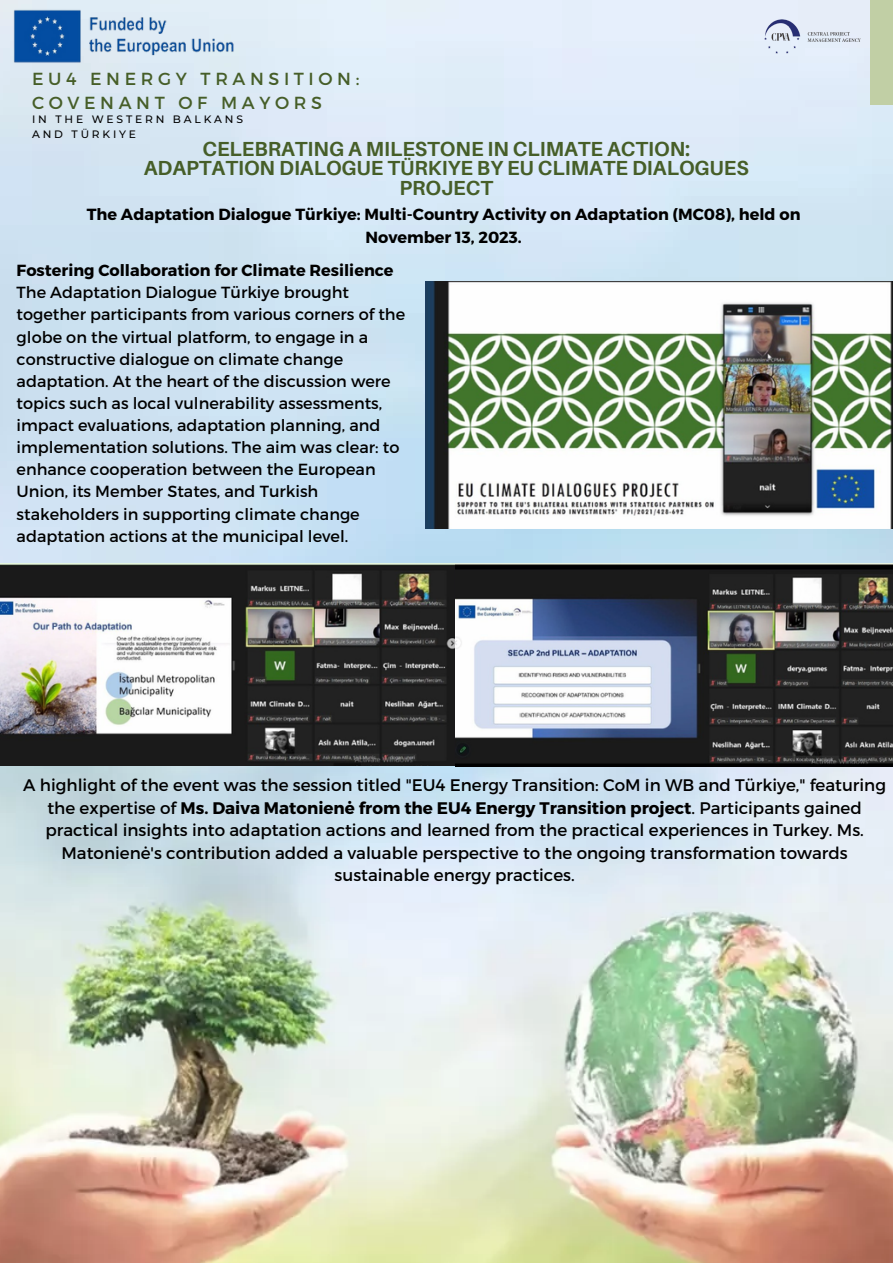
<style>
.page{position:relative;width:893px;height:1264px;background:#fff}
.page>*{position:absolute;margin:0;border:0;box-sizing:border-box;transform-origin:0 0}
.t1{font:700 20.4px/19.6px "Aileron";color:#465e28;text-align:center}
.t2{font:17.4px "Montserrat";letter-spacing:.265em;color:#465e28}
.t3{font:16.8px/22.5px "Montserrat";color:#000;text-align:center}
.t4{font:16.05px/22px "Montserrat";color:#000}
.t5{font:700 16.05px/22.5px "Montserrat";color:#000;text-align:center}
.t6{font:500 10.65px/14.7px "Montserrat";letter-spacing:.265em;color:#000}
.s1{font-weight:700}
</style>
<div class="page">
<img style="left:0;top:0;width:892px;height:563px">
<div style="left:869px;top:0;width:23px;height:105px;background:#c1cfa5"></div>
<img style="left:7px;top:8px;width:238px;height:57px">
<img style="left:758px;top:8px;width:111px;height:57px">
<img style="left:0;top:766px;width:892px;height:496px">
<img style="left:426px;top:281px;width:466px;height:247px">
<img style="left:0;top:563px;width:892px;height:203px">
<p class="t2" style="left:32px;top:67px;width:329px">EU4 ENERGY TRANSITION:</p>
<p class="t2" style="left:32px;top:92px;width:291px">COVENANT OF MAYORS</p>
<p class="t6" style="left:32px;top:112px;width:212px">IN THE WESTERN BALKANS<br>AND TÜRKIYE</p>
<p class="t1" style="left:144px;top:138px;width:606px">CELEBRATING A MILESTONE IN CLIMATE ACTION:<br>ADAPTATION DIALOGUE TÜRKIYE BY EU CLIMATE DIALOGUES<br>PROJECT</p>
<p class="t5" style="left:87px;top:202px;width:715px">The Adaptation Dialogue Türkiye: Multi-Country Activity on Adaptation (MC08), held on<br>November 13, 2023.</p>
<p class="t5" style="left:17px;top:258px;width:378px">Fostering Collaboration for Climate Resilience</p>
<p class="t4" style="left:17px;top:281px;width:390px">The Adaptation Dialogue Türkiye brought together participants from various corners of the globe on the virtual platform, to engage in a constructive dialogue on climate change adaptation. At the heart of the discussion were topics such as local vulnerability assessments, impact evaluations, adaptation planning, and implementation solutions. The aim was clear: to enhance cooperation between the European Union, its Member States, and Turkish stakeholders in supporting climate change adaptation actions at the municipal level.</p>
<p class="t3" style="left:23px;top:773px;width:864px">A highlight of the event was the session titled "EU4 Energy Transition: CoM in WB and Türkiye," featuring the expertise of <span class="s1">Ms. Daiva Matonienė from the EU4 Energy Transition project</span>. Participants gained practical insights into adaptation actions and learned from the practical experiences in Turkey. Ms.<br>Matonienė's contribution added a valuable perspective to the ongoing transformation towards sustainable energy practices.</p>
</div>
